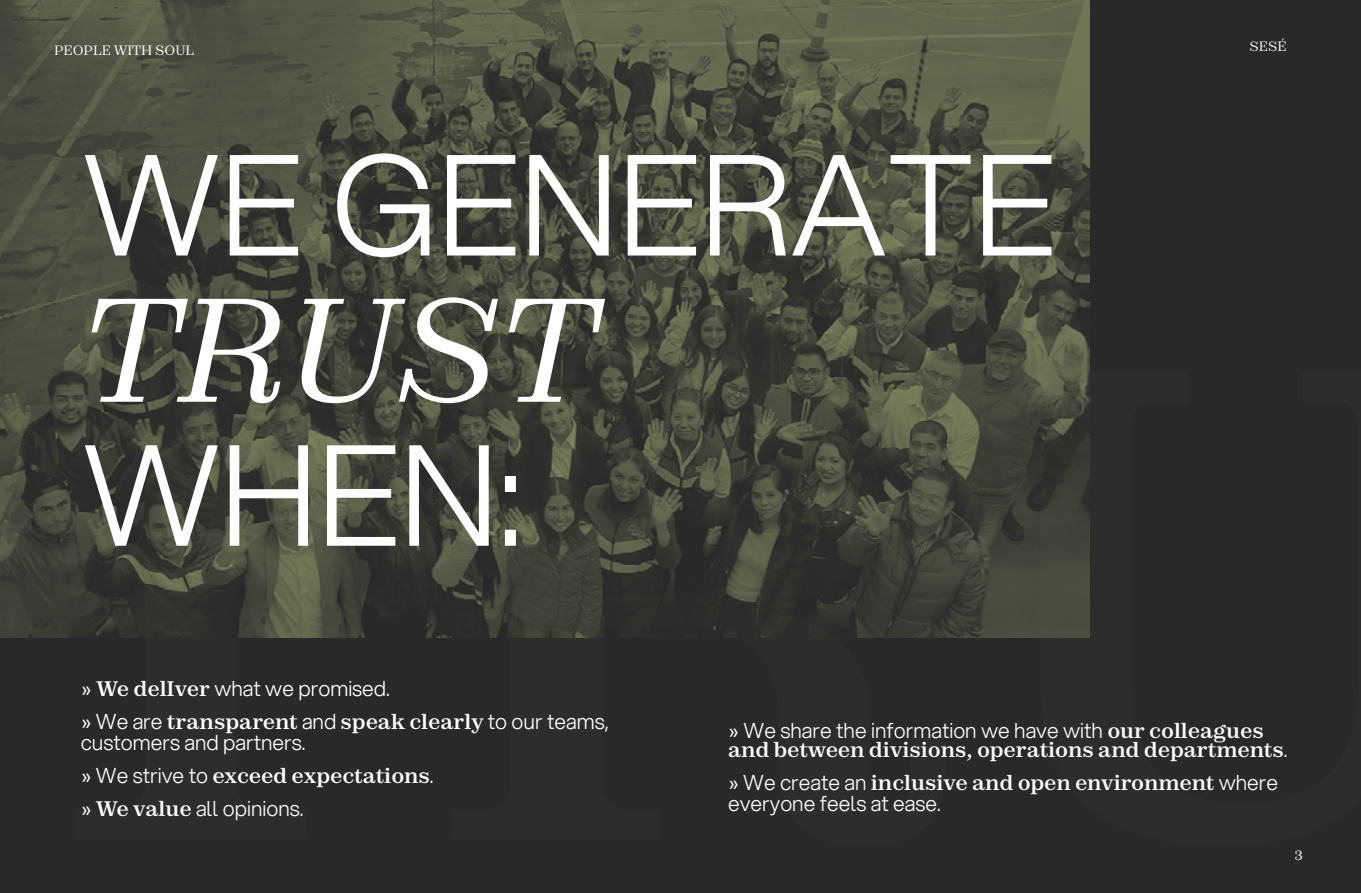
<style>
.page{position:relative;width:1361px;height:893px;background:#292929}
.page>*{position:absolute;margin:0;border:0;box-sizing:border-box;transform-origin:0 0}
.t1{font:italic 147px "Zodiak";letter-spacing:-.005em;color:#fff}
.t2{font:139.5px "Aspekta 300";color:#fff}
.t3{font:700 21px/33px "Zodiak";color:#fffbfb}
.t4{font:21px "Aspekta 300";color:#fffbfb}
.t5{font:700 21px "Zodiak";color:#fff}
.t6{font:21px "Aspekta 300";color:#fff}
.t7{font:13.5px "Zodiak";color:#fff}
.s1{font-family:"Calibri"}
.s2{font-family:"Zodiak";font-weight:700}
.s3{font-family:"Calibri";font-weight:400}
.s4{font-family:"Aspekta 300";font-weight:400}
</style>
<div class="page">
<img style="left:0;top:0;width:1090px;height:637px">
<p class="t7" style="left:54px;top:42px;width:142px">PEOPLE WITH SOUL</p>
<p class="t7" style="left:1249px;top:38px;width:39px">SESÉ</p>
<h2 class="t2" style="left:82px;top:126px;width:975px">WE GENERATE</h2>
<h1 class="t1" style="left:81px;top:258px;width:516px">TRUST</h1>
<h2 class="t2" style="left:82px;top:417px;width:441px">WHEN:</h2>
<p class="t6" style="left:81px;top:677px;width:311px"><span class="s1">»</span> <span class="s2">We delIver</span> what we promised.</p>
<p class="t5" style="left:81px;top:709px;width:529px"><span class="s3">»</span> <span class="s4">We are</span> transparent <span class="s4">and</span> speak clearly <span class="s4">to our teams,</span></p>
<p class="t6" style="left:81px;top:731px;width:226px">customers and partners.</p>
<p class="t5" style="left:81px;top:763px;width:354px"><span class="s3">»</span> <span class="s4">We strive to</span> exceed expectations<span class="s4">.</span></p>
<p class="t4" style="left:81px;top:797px;width:224px"><span class="s1">»</span> <span class="s2">We value</span> all opinions.</p>
<p class="t4" style="left:728px;top:718px;width:537px"><span class="s1">»</span> We share the information we have with <span class="s2">our colleagues</span></p>
<p class="t3" style="left:728px;top:733px;width:561px">and between divisions, operations and departments<span class="s4">. </span><span class="s3">»</span> <span class="s4">We create an</span> inclusive and open environment <span class="s4">where</span></p>
<p class="t4" style="left:728px;top:791px;width:214px">everyone feels at ease.</p>
<p class="t7" style="left:1294px;top:846px;width:10px">3</p>
</div>
